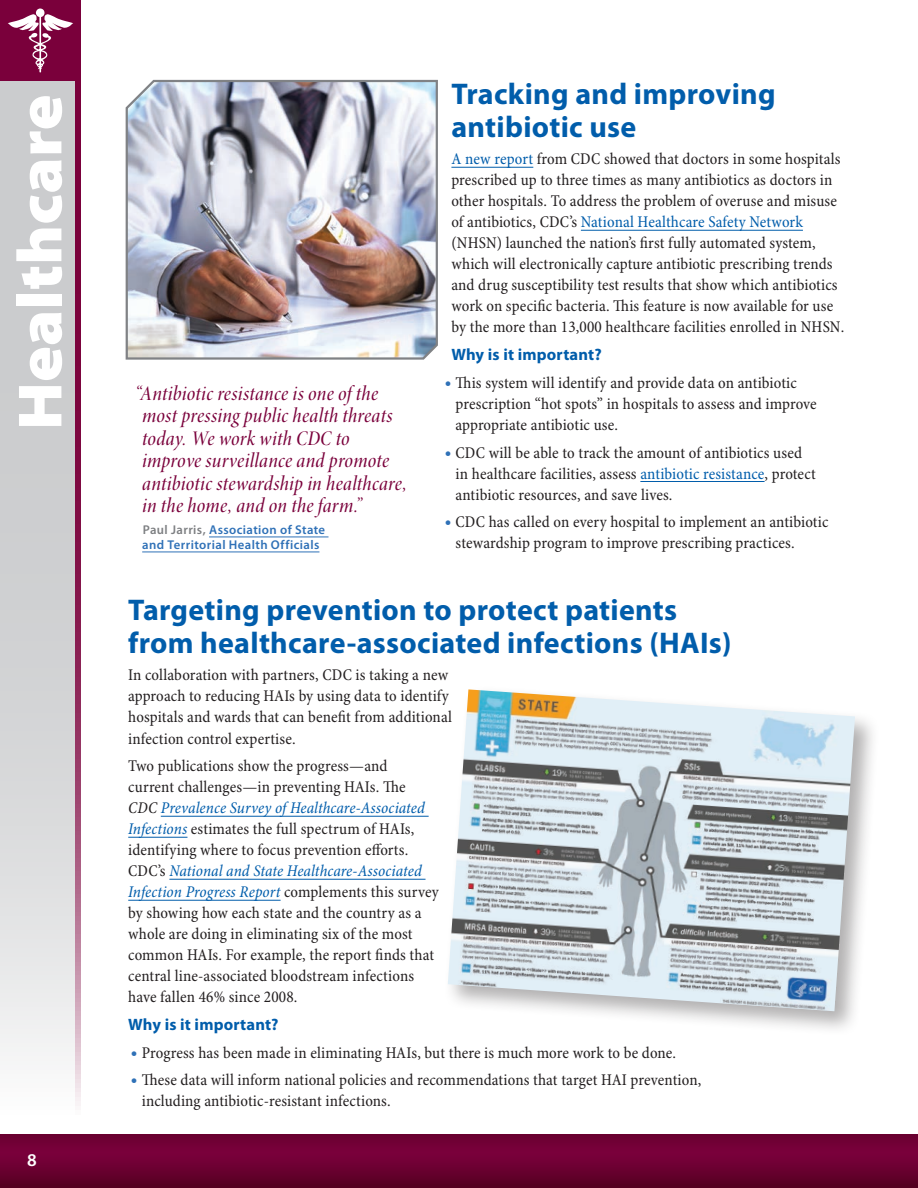
<style>
.page{position:relative;width:918px;height:1188px;background:#fff}
.page>*{position:absolute;margin:0;border:0;box-sizing:border-box;transform-origin:0 0}
.H1_CUSTOM{font:900 semi-expanded 63px "Myriad Pro";color:#fff}
.t1{font:700 30px/33px "Myriad Pro";letter-spacing:.01em;color:#015dab}
.Pull_Quote{font:21px/22.5px "Minion Pro Medium Cn It Disp";letter-spacing:.015em;color:#7a003b}
.t2{font:600 18px "Myriad Pro";color:#fff}
.Body_1{font:condensed 16.5px/21px "Minion Pro";letter-spacing:.005em;color:#231f20}
.Body_1-2{font:700 16.5px "Myriad Pro";letter-spacing:.01em;color:#015dab}
.Pull_Quote_2{font:600 12.75px/15px "Myriad Pro";letter-spacing:.03em;color:#2f71b7}
.s1{color:#7d7f82}
.s2{color:#015dab}
.s3{font-family:"Myriad Pro";font-weight:900;font-stretch:normal;color:#2f71b7}
.s4{font-style:italic}
.s5{font-style:italic;color:#015dab}
</style>
<div class="page">
<svg style="left:0;top:1134px;width:918px;height:54px;background:#6b0030"></svg>
<svg style="left:0;top:81px;width:81px;height:1056px;background:#d1cbd0"></svg>
<div style="left:0;top:0;width:81px;height:81px;background:#7a003b"></div>
<svg style="left:8px;top:9px;width:65px;height:64px"></svg>
<img style="left:125px;top:79px;width:313px;height:281px">
<hr style="left:451px;top:167px;width:82px;height:1px;background:#015dab">
<hr style="left:581px;top:230px;width:222px;height:1px;background:#015dab">
<hr style="left:640px;top:481px;width:125px;height:1px;background:#015dab">
<hr style="left:209px;top:537px;width:120px;height:1px;background:#2f71b7">
<hr style="left:142px;top:552px;width:177px;height:1px;background:#2f71b7">
<hr style="left:161px;top:816px;width:268px;height:1px;background:#015dab">
<hr style="left:128px;top:837px;width:59px;height:1px;background:#015dab">
<hr style="left:169px;top:879px;width:257px;height:1px;background:#015dab">
<hr style="left:128px;top:900px;width:153px;height:1px;background:#015dab">
<div style="left:444px;top:685px;width:436px;height:352px;background:#231f20;opacity:.35"></div>
<img style="left:448px;top:689px;width:407px;height:322px">
<p class="H1_CUSTOM" style="left:4px;top:430px;width:337px;rotate:-90deg">Healthcare</p>
<p class="t2" style="left:27px;top:1149px;width:11px">8</p>
<p class="Pull_Quote" style="left:142px;top:382px;width:266px;text-indent:-7px">“Antibiotic resistance is one of the most pressing public health threats today. We work with CDC to improve surveillance and promote antibiotic stewardship in healthcare, in the home, and on the farm.”</p>
<p class="Pull_Quote_2" style="left:142px;top:522px;width:185px"><span class="s1">Paul Jarris,</span> Association of State and Territorial Health Officials</p>
<h1 class="t1" style="left:451px;top:76px;width:326px">Tracking and improving antibiotic use</h1>
<p class="Body_1" style="left:451px;top:149px;width:394px"><span class="s2">A new report</span> from CDC showed that doctors in some hospitals prescribed up to three times as many antibiotics as doctors in other hospitals. To address the problem of overuse and misuse of antibiotics, CDC’s <span class="s2">National Healthcare Safety Network </span>(NHSN) launched the nation’s first fully automated system, which will electronically capture antibiotic prescribing trends and drug susceptibility test results that show which antibiotics work on specific bacteria. This feature is now available for use by the more than 13,000 healthcare facilities enrolled in NHSN.</p>
<p class="Body_1-2" style="left:451px;top:344px;width:152px">Why is it important?</p>
<p class="Body_1" style="left:456px;top:373px;width:363px;text-indent:-10px"><span class="s3">•</span> This system will identify and provide data on antibiotic prescription “hot spots” in hospitals to assess and improve appropriate antibiotic use.</p>
<p class="Body_1" style="left:456px;top:442px;width:362px;text-indent:-10px"><span class="s3">•</span> CDC will be able to track the amount of antibiotics used in healthcare facilities, assess <span class="s2">antibiotic resistance</span>, protect antibiotic resources, and save lives.</p>
<p class="Body_1" style="left:456px;top:512px;width:374px;text-indent:-10px"><span class="s3">•</span> CDC has called on every hospital to implement an antibiotic stewardship program to improve prescribing practices.</p>
<h1 class="t1" style="left:128px;top:592px;width:605px">Targeting prevention to protect patients from healthcare-associated infections (HAIs)</h1>
<p class="Body_1" style="left:128px;top:665px;width:325px">In collaboration with partners, CDC is taking a new approach to reducing HAIs by using data to identify hospitals and wards that can benefit from additional infection control expertise.</p>
<p class="Body_1" style="left:128px;top:756px;width:312px">Two publications show the progress—and<br>current challenges—in preventing HAIs. The<br><span class="s4">CDC</span> <span class="s5">Prevalence Survey of Healthcare-Associated Infections</span> estimates the full spectrum of HAIs, identifying where to focus prevention efforts.<br>CDC’s <span class="s5">National and State Healthcare-Associated Infection Progress Report</span> complements this survey by showing how each state and the country as a whole are doing in eliminating six of the most common HAIs. For example, the report finds that central line-associated bloodstream infections have fallen 46% since 2008.</p>
<p class="Body_1-2" style="left:128px;top:1014px;width:152px">Why is it important?</p>
<p class="Body_1" style="left:131px;top:1043px;width:546px"><span class="s3">•</span> Progress has been made in eliminating HAIs, but there is much more work to be done.</p>
<p class="Body_1" style="left:142px;top:1070px;width:561px;text-indent:-10px"><span class="s3">•</span> These data will inform national policies and recommendations that target HAI prevention, including antibiotic-resistant infections.</p>
</div>
